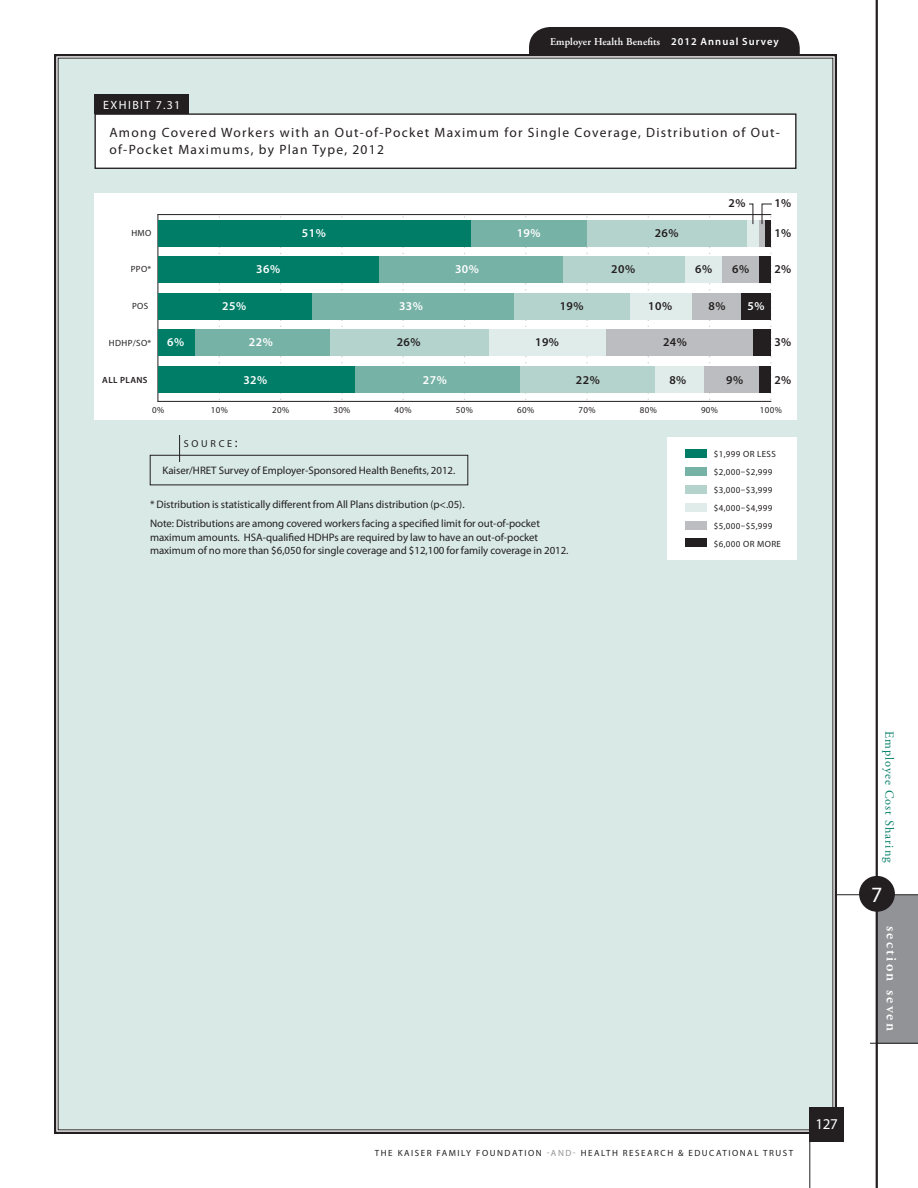
<style>
.page{position:relative;width:918px;height:1188px;background:#fff}
.page>*{position:absolute;margin:0;border:0;box-sizing:border-box;transform-origin:0 0}
.t1{font:21.9px "Myriad Pro";color:#fff}
.t2{font:600 15px "Adobe Garamond Pro";letter-spacing:.15em;color:#fff}
.t3{font:15px "Myriad Pro";color:#fff}
._11_-_Exhibit_Box_He{font:13.5px/16.5px "Myriad Pro";letter-spacing:.095em;color:#231f20}
.t4{font:12.3px "Adobe Garamond Pro";letter-spacing:.075em;color:#007d67}
.t5{font:600 12px "Myriad Pro";letter-spacing:.04em;color:#231f20}
.t6{font:600 12px "Myriad Pro";letter-spacing:.04em;color:#fff}
._10_-_Exhibit_No{font:12px "Myriad Pro";letter-spacing:.12em;color:#fff}
._04_-_Note_Source{font:10.8px/13.5px "Myriad Pro";letter-spacing:-.005em;color:#231f20}
.t7{font:600 10.5px "Adobe Garamond Pro";letter-spacing:.01em;color:#fff}
.t8{font:10.2px "Myriad Pro";letter-spacing:.265em;color:#231f20}
.t9{font:9px/18px "Myriad Pro";letter-spacing:.04em;color:#231f20}
.t10{font:9px "Myriad Pro";letter-spacing:.17em;color:#231f20}
.t11{font:9px "Myriad Pro";letter-spacing:.06em;color:#231f20}
.t12{font:600 9px "Myriad Pro";letter-spacing:.04em;color:#231f20}
.s1{font-family:"Myriad Pro"}
.s2{font-size:13.5px}
.s3{color:#919396}
</style>
<div class="page">
<div style="left:876px;top:895px;width:42px;height:148px;background:#919396"></div>
<hr style="left:825px;top:894px;width:93px;height:1px;background:#231f20">
<hr style="left:876px;top:0;width:2px;height:1188px;background:#231f20">
<hr style="left:870px;top:1043px;width:48px;height:1px;background:#231f20">
<div style="left:859px;top:876px;width:36px;height:36px;background:#231f20;border-radius:50%"></div>
<div style="left:529px;top:27px;width:271px;height:47px;background:#231f20;border-radius:21px"></div>
<div style="left:54px;top:53px;width:784px;height:1082px;background:#d8e9e6"></div>
<div style="left:810px;top:1107px;width:34px;height:34px;background:#231f20"></div>
<hr style="left:810px;top:1107px;width:1px;height:81px;background:#231f20">
<div style="left:94px;top:194px;width:703px;height:226px;background:#fff"></div>
<hr style="left:158px;top:215px;width:1px;height:186px;background:#231f20">
<hr style="left:158px;top:401px;width:613px;height:1px;background:#231f20">
<svg style="left:219px;top:217px;width:1px;height:182px"></svg>
<svg style="left:280px;top:217px;width:1px;height:182px"></svg>
<svg style="left:341px;top:217px;width:2px;height:182px"></svg>
<svg style="left:402px;top:217px;width:2px;height:182px"></svg>
<svg style="left:464px;top:217px;width:1px;height:182px"></svg>
<svg style="left:525px;top:217px;width:1px;height:182px"></svg>
<svg style="left:586px;top:217px;width:2px;height:182px"></svg>
<svg style="left:648px;top:217px;width:1px;height:182px"></svg>
<svg style="left:709px;top:217px;width:1px;height:182px"></svg>
<hr style="left:158px;top:214px;width:613px;height:1px;background:#231f20">
<div style="left:759px;top:256px;width:12px;height:27px;background:#231f20"></div>
<div style="left:740px;top:293px;width:31px;height:26px;background:#231f20"></div>
<div style="left:752px;top:330px;width:19px;height:26px;background:#231f20"></div>
<div style="left:759px;top:366px;width:12px;height:26px;background:#231f20"></div>
<div style="left:759px;top:220px;width:6px;height:26px;background:#bcbdc0"></div>
<div style="left:722px;top:256px;width:37px;height:27px;background:#bcbdc0"></div>
<div style="left:691px;top:293px;width:49px;height:26px;background:#bcbdc0"></div>
<div style="left:605px;top:330px;width:147px;height:26px;background:#bcbdc0"></div>
<div style="left:703px;top:366px;width:56px;height:26px;background:#bcbdc0"></div>
<div style="left:746px;top:220px;width:13px;height:26px;background:#e0ece9"></div>
<div style="left:685px;top:256px;width:37px;height:27px;background:#e0ece9"></div>
<div style="left:630px;top:293px;width:61px;height:26px;background:#e0ece9"></div>
<div style="left:489px;top:330px;width:116px;height:26px;background:#e0ece9"></div>
<div style="left:654px;top:366px;width:49px;height:26px;background:#e0ece9"></div>
<div style="left:587px;top:220px;width:159px;height:26px;background:#b5d3cd"></div>
<div style="left:563px;top:256px;width:122px;height:27px;background:#b5d3cd"></div>
<div style="left:513px;top:293px;width:117px;height:26px;background:#b5d3cd"></div>
<div style="left:330px;top:330px;width:159px;height:26px;background:#b5d3cd"></div>
<div style="left:520px;top:366px;width:134px;height:26px;background:#b5d3cd"></div>
<div style="left:471px;top:220px;width:116px;height:26px;background:#77b2a6"></div>
<div style="left:379px;top:256px;width:184px;height:27px;background:#77b2a6"></div>
<div style="left:311px;top:293px;width:202px;height:26px;background:#77b2a6"></div>
<div style="left:195px;top:330px;width:135px;height:26px;background:#77b2a6"></div>
<div style="left:354px;top:366px;width:166px;height:26px;background:#77b2a6"></div>
<div style="left:158px;top:220px;width:313px;height:26px;background:#007d67"></div>
<div style="left:158px;top:256px;width:221px;height:27px;background:#007d67"></div>
<div style="left:158px;top:293px;width:153px;height:26px;background:#007d67"></div>
<div style="left:158px;top:330px;width:37px;height:26px;background:#007d67"></div>
<div style="left:158px;top:366px;width:196px;height:26px;background:#007d67"></div>
<div style="left:667px;top:437px;width:130px;height:123px;background:#fff"></div>
<div style="left:686px;top:449px;width:21px;height:9px;background:#007d67"></div>
<div style="left:686px;top:485px;width:21px;height:9px;background:#b5d3cd"></div>
<div style="left:686px;top:503px;width:21px;height:9px;background:#e0ece9"></div>
<div style="left:686px;top:521px;width:21px;height:9px;background:#bcbdc0"></div>
<div style="left:686px;top:538px;width:21px;height:9px;background:#231f20"></div>
<div style="left:686px;top:467px;width:21px;height:9px;background:#77b2a6"></div>
<svg style="left:762px;top:204px;width:10px;height:195px"></svg>
<svg style="left:749px;top:204px;width:4px;height:20px"></svg>
<div style="left:94px;top:94px;width:95px;height:20px;background:#231f20"></div>
<div style="left:95px;top:114px;width:701px;height:54px;background:#fff"></div>
<div style="left:95px;top:113px;width:701px;height:56px;border:1px solid #231f20"></div>
<div style="left:150px;top:455px;width:318px;height:30px;border:1px solid #231f20"></div>
<svg style="left:179px;top:435px;width:1px;height:27px"></svg>
<p class="t7" style="left:550px;top:36px;width:230px">Employer Health Benefits <span class="s1">2012 Annual Survey</span></p>
<p class="_10_-_Exhibit_No" style="left:103px;top:97px;width:79px">EXHIBIT 7.31</p>
<p class="_11_-_Exhibit_Box_He" style="left:109px;top:125px;width:672px">Among Covered Workers with an Out-of-Pocket Maximum for Single Coverage, Distribution of Out&shy;of-Pocket Maximums, by Plan Type, 2012</p>
<p class="t5" style="left:729px;top:196px;width:18px">2%</p>
<p class="t5" style="left:774px;top:196px;width:18px">1%</p>
<p class="t11" style="left:131px;top:227px;width:22px">HMO</p>
<p class="t6" style="left:302px;top:225px;width:25px">51%</p>
<p class="t6" style="left:517px;top:225px;width:25px">19%</p>
<p class="t5" style="left:655px;top:225px;width:25px">26%</p>
<p class="t5" style="left:774px;top:225px;width:18px">1%</p>
<p class="t11" style="left:131px;top:264px;width:22px">PPO*</p>
<p class="t6" style="left:256px;top:262px;width:25px">36%</p>
<p class="t6" style="left:455px;top:262px;width:25px">30%</p>
<p class="t5" style="left:611px;top:262px;width:25px">20%</p>
<p class="t5" style="left:695px;top:262px;width:18px">6%</p>
<p class="t5" style="left:732px;top:262px;width:18px">6%</p>
<p class="t5" style="left:774px;top:262px;width:18px">2%</p>
<p class="t11" style="left:132px;top:300px;width:18px">POS</p>
<p class="t6" style="left:222px;top:298px;width:25px">25%</p>
<p class="t6" style="left:399px;top:298px;width:25px">33%</p>
<p class="t5" style="left:560px;top:298px;width:25px">19%</p>
<p class="t5" style="left:648px;top:298px;width:25px">10%</p>
<p class="t5" style="left:709px;top:298px;width:18px">8%</p>
<p class="t6" style="left:748px;top:298px;width:18px">5%</p>
<p class="t11" style="left:109px;top:337px;width:44px">HDHP/SO*</p>
<p class="t6" style="left:167px;top:335px;width:18px">6%</p>
<p class="t6" style="left:249px;top:335px;width:25px">22%</p>
<p class="t5" style="left:397px;top:335px;width:25px">26%</p>
<p class="t5" style="left:535px;top:335px;width:25px">19%</p>
<p class="t5" style="left:663px;top:335px;width:25px">24%</p>
<p class="t5" style="left:774px;top:335px;width:18px">3%</p>
<p class="t12" style="left:102px;top:374px;width:47px">ALL PLANS</p>
<p class="t6" style="left:243px;top:372px;width:25px">32%</p>
<p class="t6" style="left:423px;top:372px;width:25px">27%</p>
<p class="t5" style="left:576px;top:372px;width:25px">22%</p>
<p class="t5" style="left:669px;top:372px;width:18px">8%</p>
<p class="t5" style="left:726px;top:372px;width:18px">9%</p>
<p class="t5" style="left:774px;top:372px;width:18px">2%</p>
<p class="t11" style="left:152px;top:405px;width:14px">0%</p>
<p class="t11" style="left:211px;top:405px;width:19px">10%</p>
<p class="t11" style="left:272px;top:405px;width:19px">20%</p>
<p class="t11" style="left:333px;top:405px;width:19px">30%</p>
<p class="t11" style="left:395px;top:405px;width:19px">40%</p>
<p class="t11" style="left:456px;top:405px;width:19px">50%</p>
<p class="t11" style="left:517px;top:405px;width:19px">60%</p>
<p class="t11" style="left:578px;top:405px;width:19px">70%</p>
<p class="t11" style="left:640px;top:405px;width:19px">80%</p>
<p class="t11" style="left:701px;top:405px;width:19px">90%</p>
<p class="t11" style="left:760px;top:405px;width:24px">100%</p>
<p class="t8" style="left:184px;top:438px;width:55px">SOURCE<span class="s2">:</span></p>
<p class="_04_-_Note_Source" style="left:162px;top:464px;width:294px">Kaiser/HRET Survey of Employer-Sponsored Health Benefits, 2012.</p>
<p class="_04_-_Note_Source" style="left:150px;top:497px;width:316px">* Distribution is statistically different from All Plans distribution (p&lt;.05).</p>
<p class="_04_-_Note_Source" style="left:150px;top:517px;width:420px">Note: Distributions are among covered workers facing a specified limit for out-of-pocket maximum amounts. HSA-qualified HDHPs are required by law to have an out-of-pocket maximum of no more than $6,050 for single coverage and $12,100 for family coverage in 2012.</p>
<p class="t9" style="left:714px;top:445px;width:69px">$1,999 OR LESS $2,000–$2,999 $3,000–$3,999 $4,000–$4,999 $5,000–$5,999 $6,000 OR MORE</p>
<p class="t4" style="left:897px;top:731px;width:133px;rotate:90deg">Employee Cost Sharing</p>
<h1 class="t1" style="left:871px;top:881px;width:13px">7</h1>
<h2 class="t2" style="left:900px;top:926px;width:106px;rotate:90deg">section seven</h2>
<p class="t10" style="left:375px;top:1147px;width:420px">THE KAISER FAMILY FOUNDATION <span class="s3">-AND-</span> HEALTH RESEARCH &amp; EDUCATIONAL TRUST</p>
<h2 class="t3" style="left:816px;top:1115px;width:24px">127</h2>
</div>
